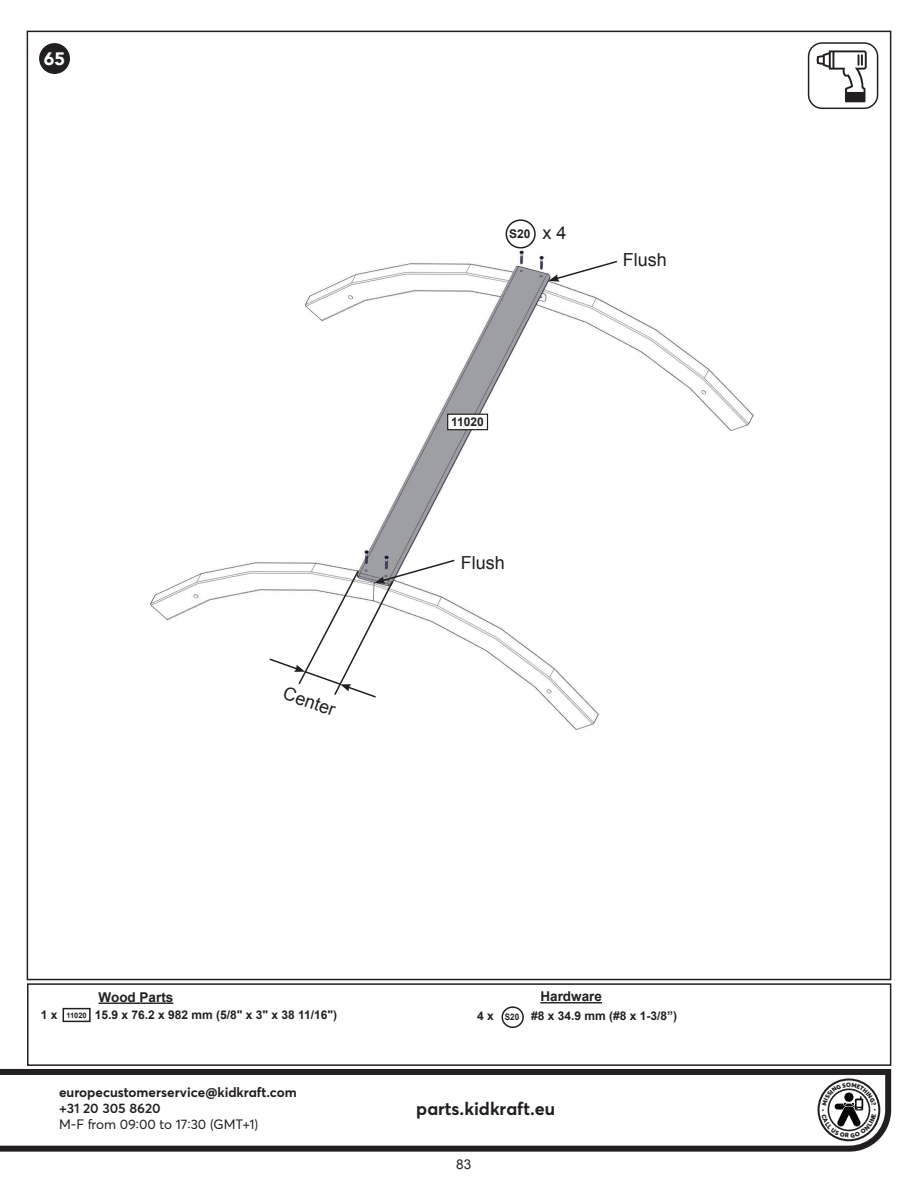
<style>
.page{position:relative;width:918px;height:1188px;background:#fff}
.page>*{position:absolute;margin:0;border:0;box-sizing:border-box;transform-origin:0 0}
.t1{font:18px "Arial";color:#231f20}
.t2{font:700 18px "Averta";color:#231f20}
.t3{font:900 18px "Avenir";color:#fff}
.t4{font:700 13.5px "Averta";color:#231f20}
.t5{font:13.5px "Averta";color:#231f20}
.t6{font:700 13.5px "Arial";color:#231f20}
.t7{font:600 13.5px "Averta";color:#231f20}
.t8{font:13.5px "Arial";color:#231f20}
.t9{font:700 12px "Arial";color:#231f20}
.t10{font:700 7.5px "Arial";color:#231f20}
.s1{font-size:9px}
</style>
<div class="page">
<div style="left:27px;top:983px;width:864px;height:83px;border:2px solid #231f20"></div>
<svg style="left:0;top:1069px;width:891px;height:83px"></svg>
<div style="left:818px;top:1078px;width:62px;height:63px;border:2px solid #231f20;border-radius:50%"></div>
<img style="left:150px;top:232px;width:604px;height:498px">
<svg style="left:39px;top:43px;width:31px;height:31px"></svg>
<hr style="left:99px;top:1003px;width:74px;height:1px;background:#231f20">
<div style="left:63px;top:1008px;width:28px;height:14px;border:2px solid #231f20"></div>
<svg style="left:446px;top:413px;width:43px;height:18px"></svg>
<svg style="left:549px;top:260px;width:70px;height:22px"></svg>
<hr style="left:540px;top:1002px;width:62px;height:1px;background:#231f20">
<div style="left:506px;top:220px;width:29px;height:28px;background:#fff;border-radius:50%"></div>
<div style="left:506px;top:219px;width:30px;height:30px;border:2px solid #231f20;border-radius:50%"></div>
<svg style="left:808px;top:42px;width:70px;height:67px"></svg>
<svg style="left:268px;top:559px;width:188px;height:140px"></svg>
<div style="left:502px;top:1006px;width:22px;height:22px;border:2px solid #231f20;border-radius:50%"></div>
<svg style="left:822px;top:1082px;width:54px;height:56px"></svg>
<h1 class="t3" style="left:44px;top:43px;width:23px">65</h1>
<h1 class="t1" style="left:288px;top:681px;width:56px;rotate:19deg">Center</h1>
<p class="t9" style="left:509px;top:226px;width:23px">S20</p>
<h1 class="t1" style="left:543px;top:221px;width:26px">x 4</h1>
<h1 class="t1" style="left:623px;top:248px;width:46px">Flush</h1>
<p class="t9" style="left:451px;top:414px;width:34px">11020</p>
<h1 class="t1" style="left:461px;top:550px;width:46px">Flush</h1>
<p class="t6" style="left:99px;top:988px;width:76px">Wood Parts</p>
<p class="t6" style="left:540px;top:988px;width:63px">Hardware</p>
<p class="t9" style="left:41px;top:1007px;width:18px">1 x</p>
<p class="t9" style="left:95px;top:1007px;width:244px">15.9 x 76.2 x 982 mm (5/8" x 3" x 38 11/16")</p>
<p class="t10" style="left:66px;top:1010px;width:22px">11020</p>
<p class="t9" style="left:477px;top:1008px;width:202px">4 x <span class="s1">S20</span> #8 x 34.9 mm (#8 x 1-3/8”)</p>
<p class="t4" style="left:59px;top:1082px;width:239px">europecustomerservice@kidkraft.com</p>
<p class="t7" style="left:59px;top:1099px;width:103px">+31 20 305 8620</p>
<p class="t5" style="left:59px;top:1115px;width:201px">M-F from 09:00 to 17:30 (GMT+1)</p>
<h1 class="t2" style="left:416px;top:1096px;width:140px">parts.kidkraft.eu</h1>
<p class="t8" style="left:456px;top:1155px;width:17px">83</p>
</div>
